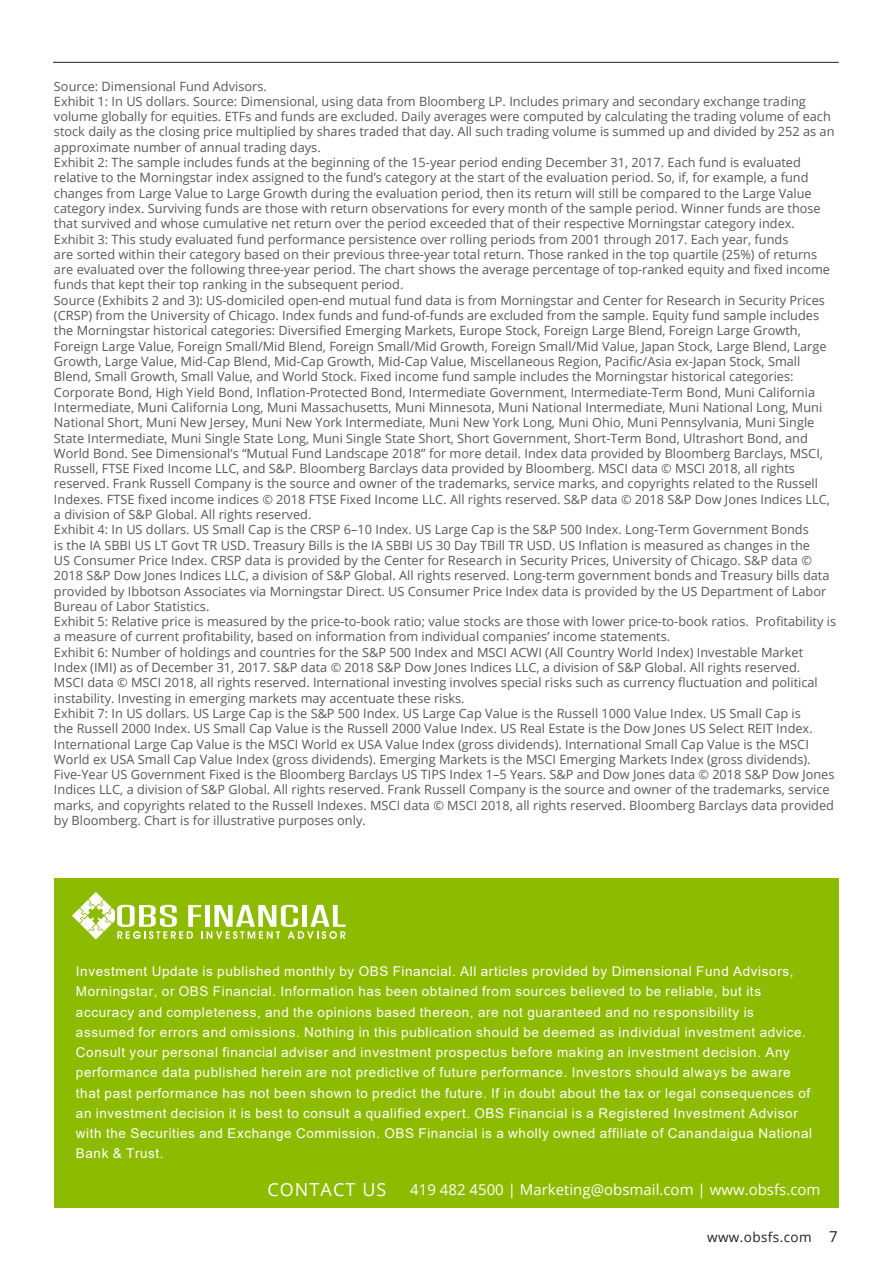
<style>
.page{position:relative;width:893px;height:1263px;background:#fff}
.page>*{position:absolute;margin:0;border:0;box-sizing:border-box;transform-origin:0 0}
.t1{font:18px "Open Sans";letter-spacing:.06em;color:#fff}
.t2{font:15px "Open Sans";color:#fff}
.t3{font:13.5px/20.2px "Arial";letter-spacing:.045em;color:#fff}
.t4{font:13.5px "Open Sans";letter-spacing:.03em;color:#231f20}
.Paragraph___tab{font:12.75px/15.3px "Open Sans";color:#57585a}
.s1{font-size:15px}
</style>
<div class="page">
<div style="left:54px;top:878px;width:785px;height:329px;background:#8dbb00"></div>
<svg style="left:72px;top:892px;width:274px;height:47px"></svg>
<hr style="left:53px;top:62px;width:786px;height:1px;background:#231f20">
<p class="Paragraph___tab" style="left:54px;top:78px;width:214px">Source: Dimensional Fund Advisors.</p>
<p class="Paragraph___tab" style="left:54px;top:93px;width:782px">Exhibit 1: In US dollars. Source: Dimensional, using data from Bloomberg LP. Includes primary and secondary exchange trading volume globally for equities. ETFs and funds are excluded. Daily averages were computed by calculating the trading volume of each stock daily as the closing price multiplied by shares traded that day. All such trading volume is summed up and divided by 252 as an approximate number of annual trading days.</p>
<p class="Paragraph___tab" style="left:54px;top:154px;width:768px">Exhibit 2: The sample includes funds at the beginning of the 15-year period ending December 31, 2017. Each fund is evaluated relative to the Morningstar index assigned to the fund’s category at the start of the evaluation period. So, if, for example, a fund changes from Large Value to Large Growth during the evaluation period, then its return will still be compared to the Large Value category index. Surviving funds are those with return observations for every month of the sample period. Winner funds are those that survived and whose cumulative net return over the period exceeded that of their respective Morningstar category index.</p>
<p class="Paragraph___tab" style="left:54px;top:231px;width:778px">Exhibit 3: This study evaluated fund performance persistence over rolling periods from 2001 through 2017. Each year, funds<br>are sorted within their category based on their previous three-year total return. Those ranked in the top quartile (25%) of returns are evaluated over the following three-year period. The chart shows the average percentage of top-ranked equity and fixed income funds that kept their top ranking in the subsequent period.</p>
<p class="Paragraph___tab" style="left:54px;top:292px;width:777px">Source (Exhibits 2 and 3): US-domiciled open-end mutual fund data is from Morningstar and Center for Research in Security Prices (CRSP) from the University of Chicago. Index funds and fund-of-funds are excluded from the sample. Equity fund sample includes the Morningstar historical categories: Diversified Emerging Markets, Europe Stock, Foreign Large Blend, Foreign Large Growth, Foreign Large Value, Foreign Small/Mid Blend, Foreign Small/Mid Growth, Foreign Small/Mid Value, Japan Stock, Large Blend, Large Growth, Large Value, Mid-Cap Blend, Mid-Cap Growth, Mid-Cap Value, Miscellaneous Region, Pacific/Asia ex-Japan Stock, Small Blend, Small Growth, Small Value, and World Stock. Fixed income fund sample includes the Morningstar historical categories:<br>Corporate Bond, High Yield Bond, Inflation-Protected Bond, Intermediate Government, Intermediate-Term Bond, Muni California Intermediate, Muni California Long, Muni Massachusetts, Muni Minnesota, Muni National Intermediate, Muni National Long, Muni National Short, Muni New Jersey, Muni New York Intermediate, Muni New York Long, Muni Ohio, Muni Pennsylvania, Muni Single State Intermediate, Muni Single State Long, Muni Single State Short, Short Government, Short-Term Bond, Ultrashort Bond, and World Bond. See Dimensional’s “Mutual Fund Landscape 2018” for more detail. Index data provided by Bloomberg Barclays, MSCI, Russell, FTSE Fixed Income LLC, and S&amp;P. Bloomberg Barclays data provided by Bloomberg. MSCI data © MSCI 2018, all rights reserved. Frank Russell Company is the source and owner of the trademarks, service marks, and copyrights related to the Russell Indexes. FTSE fixed income indices © 2018 FTSE Fixed Income LLC. All rights reserved. S&amp;P data © 2018 S&amp;P Dow Jones Indices LLC, a division of S&amp;P Global. All rights reserved.</p>
<p class="Paragraph___tab" style="left:54px;top:522px;width:777px">Exhibit 4: In US dollars. US Small Cap is the CRSP 6–10 Index. US Large Cap is the S&amp;P 500 Index. Long-Term Government Bonds<br>is the IA SBBI US LT Govt TR USD. Treasury Bills is the IA SBBI US 30 Day TBill TR USD. US Inflation is measured as changes in the<br>US Consumer Price Index. CRSP data is provided by the Center for Research in Security Prices, University of Chicago. S&amp;P data © 2018 S&amp;P Dow Jones Indices LLC, a division of S&amp;P Global. All rights reserved. Long-term government bonds and Treasury bills data provided by Ibbotson Associates via Morningstar Direct. US Consumer Price Index data is provided by the US Department of Labor Bureau of Labor Statistics.</p>
<p class="Paragraph___tab" style="left:54px;top:613px;width:784px">Exhibit 5: Relative price is measured by the price-to-book ratio; value stocks are those with lower price-to-book ratios. Profitability is a measure of current profitability, based on information from individual companies’ income statements.</p>
<p class="Paragraph___tab" style="left:54px;top:644px;width:765px">Exhibit 6: Number of holdings and countries for the S&amp;P 500 Index and MSCI ACWI (All Country World Index) Investable Market Index (IMI) as of December 31, 2017. S&amp;P data © 2018 S&amp;P Dow Jones Indices LLC, a division of S&amp;P Global. All rights reserved.<br>MSCI data © MSCI 2018, all rights reserved. International investing involves special risks such as currency fluctuation and political instability. Investing in emerging markets may accentuate these risks.</p>
<p class="Paragraph___tab" style="left:54px;top:705px;width:782px">Exhibit 7: In US dollars. US Large Cap is the S&amp;P 500 Index. US Large Cap Value is the Russell 1000 Value Index. US Small Cap is<br>the Russell 2000 Index. US Small Cap Value is the Russell 2000 Value Index. US Real Estate is the Dow Jones US Select REIT Index.<br>International Large Cap Value is the MSCI World ex USA Value Index (gross dividends). International Small Cap Value is the MSCI World ex USA Small Cap Value Index (gross dividends). Emerging Markets is the MSCI Emerging Markets Index (gross dividends).<br>Five-Year US Government Fixed is the Bloomberg Barclays US TIPS Index 1–5 Years. S&amp;P and Dow Jones data © 2018 S&amp;P Dow Jones Indices LLC, a division of S&amp;P Global. All rights reserved. Frank Russell Company is the source and owner of the trademarks, service marks, and copyrights related to the Russell Indexes. MSCI data © MSCI 2018, all rights reserved. Bloomberg Barclays data provided by Bloomberg. Chart is for illustrative purposes only.</p>
<p class="t3" style="left:76px;top:961px;width:738px">Investment Update is published monthly by OBS Financial. All articles provided by Dimensional Fund Advisors, Morningstar, or OBS Financial. Information has been obtained from sources believed to be reliable, but its accuracy and completeness, and the opinions based thereon, are not guaranteed and no responsibility is assumed for errors and omissions. Nothing in this publication should be deemed as individual investment advice.<br>Consult your personal financial adviser and investment prospectus before making an investment decision. Any performance data published herein are not predictive of future performance. Investors should always be aware that past performance has not been shown to predict the future. If in doubt about the tax or legal consequences of an investment decision it is best to consult a qualified expert. OBS Financial is a Registered Investment Advisor with the Securities and Exchange Commission. OBS Financial is a wholly owned affiliate of Canandaigua National Bank &amp; Trust.</p>
<p class="t1" style="left:267px;top:1177px;width:120px">CONTACT US</p>
<p class="t2" style="left:410px;top:1180px;width:412px">419 482 4500 | Marketing@obsmail.com | www.obsfs.com</p>
<p class="t4" style="left:707px;top:1228px;width:132px">www.obsfs.com <span class="s1">7</span></p>
</div>
